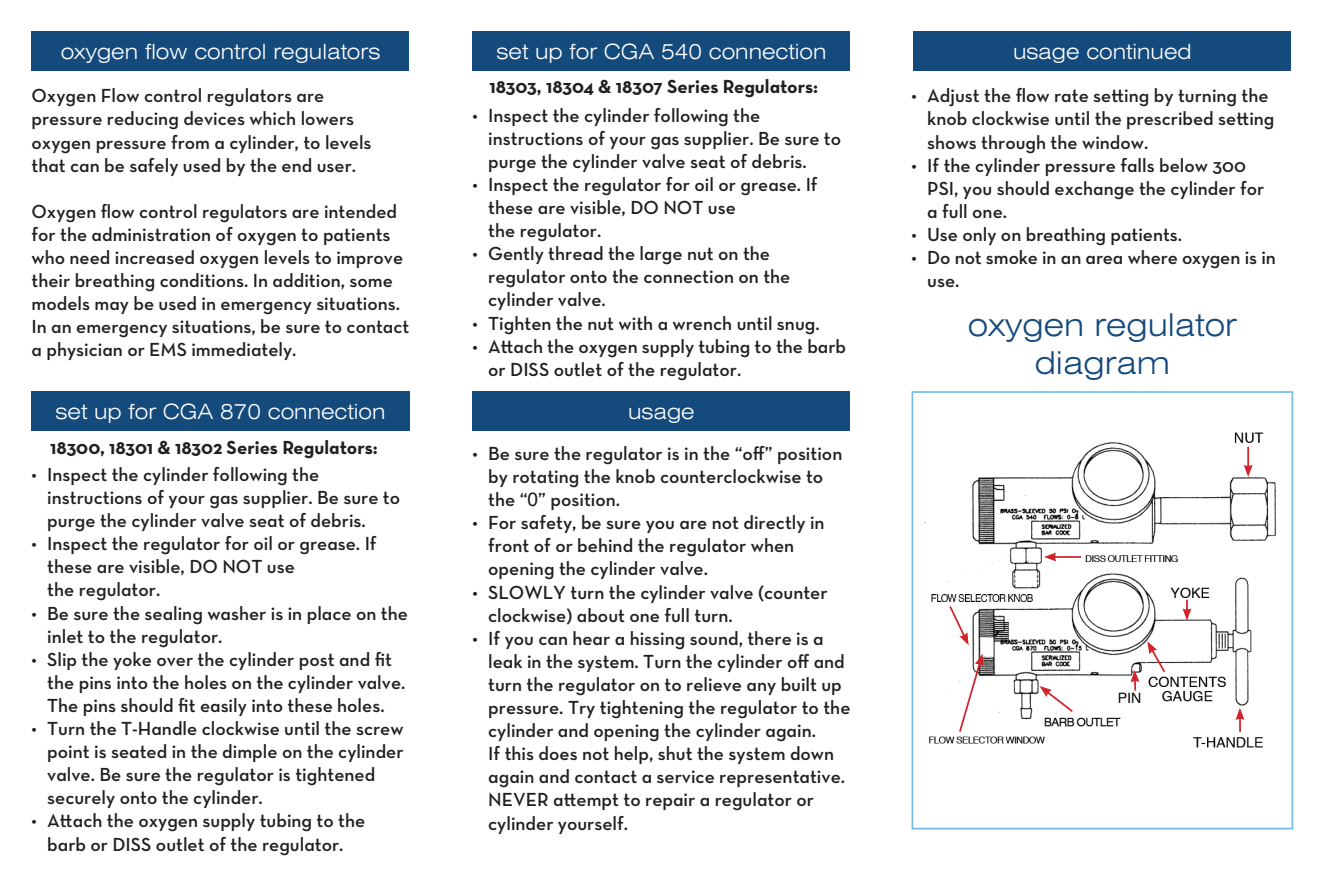
<style>
.page{position:relative;width:1323px;height:882px;background:#fff}
.page>*{position:absolute;margin:0;border:0;box-sizing:border-box;transform-origin:0 0}
.t1{font:300 expanded 31.5px/37.8px "Swiss 721 BT";color:#144a7c;text-align:center}
.t2{font:300 expanded 21px "Swiss 721 BT";color:#fff}
.t3{font:19.25px/23.1px "Neutraface Text Demi Alt";color:#231f20}
.t4{font:19.25px "Neutraface Text Bold Alt";color:#231f20}
.s1{font-family:"Helvetica"}
</style>
<div class="page">
<div style="left:32px;top:32px;width:378px;height:39px;background:#144a7c"></div>
<div style="left:32px;top:391px;width:378px;height:40px;background:#144a7c"></div>
<div style="left:472px;top:32px;width:378px;height:39px;background:#144a7c"></div>
<div style="left:472px;top:391px;width:378px;height:40px;background:#144a7c"></div>
<div style="left:913px;top:32px;width:378px;height:39px;background:#144a7c"></div>
<img style="left:924px;top:432px;width:352px;height:316px">
<div style="left:912px;top:391px;width:381px;height:439px;border:2px solid #78bde8"></div>
<svg style="left:948px;top:604px;width:21px;height:41px"></svg>
<svg style="left:958px;top:654px;width:25px;height:80px"></svg>
<svg style="left:1040px;top:686px;width:35px;height:28px"></svg>
<svg style="left:1147px;top:641px;width:20px;height:33px"></svg>
<svg style="left:1236px;top:708px;width:8px;height:24px"></svg>
<svg style="left:1131px;top:670px;width:8px;height:21px"></svg>
<hr style="left:1054px;top:556px;width:27px;height:2px;background:#d1232a">
<svg style="left:1044px;top:553px;width:12px;height:8px"></svg>
<hr style="left:1247px;top:447px;width:2px;height:20px;background:#d1232a">
<svg style="left:1244px;top:465px;width:9px;height:12px"></svg>
<svg style="left:1183px;top:600px;width:8px;height:21px"></svg>
<p class="t2" style="left:61px;top:39px;width:321px">oxygen flow control regulators</p>
<p class="t3" style="left:32px;top:84px;width:342px">Oxygen Flow control regulators are pressure reducing devices which lowers oxygen pressure from a cylinder, to levels that can be safely used by the end user.</p>
<p class="t3" style="left:32px;top:200px;width:379px">Oxygen flow control regulators are intended for the administration of oxygen to patients who need increased oxygen levels to improve their breathing conditions. In addition, some models may be used in emergency situations.<br>In an emergency situations, be sure to contact a physician or EMS immediately.</p>
<p class="t2" style="left:56px;top:399px;width:331px">set up for CGA 870 connection</p>
<p class="t4" style="left:50px;top:435px;width:329px">18300, 18301 &amp; 18302 Series Regulators:</p>
<p class="t3" style="left:47px;top:463px;width:354px;text-indent:-16px">• Inspect the cylinder following the instructions of your gas supplier. Be sure to purge the cylinder valve seat of debris.</p>
<p class="t3" style="left:47px;top:532px;width:331px;text-indent:-16px">• Inspect the regulator for oil or grease. If these are visible, DO NOT use<br>the regulator.</p>
<p class="t3" style="left:47px;top:601px;width:362px;text-indent:-16px">• Be sure the sealing washer is in place on the inlet to the regulator.</p>
<p class="t3" style="left:47px;top:647px;width:360px;text-indent:-16px">• Slip the yoke over the cylinder post and fit the pins into the holes on the cylinder valve.<br>The pins should fit easily into these holes.</p>
<p class="t3" style="left:47px;top:717px;width:358px;text-indent:-16px">• Turn the T-Handle clockwise until the screw point is seated in the dimple on the cylinder valve. Be sure the regulator is tightened securely onto the cylinder.</p>
<p class="t3" style="left:32px;top:809px;width:335px;text-align:center">• Attach the oxygen supply tubing to the barb or DISS outlet of the regulator.</p>
<p class="t2" style="left:497px;top:39px;width:331px">set up for CGA 540 connection</p>
<p class="t4" style="left:489px;top:74px;width:330px">18303, 18304 &amp; 18307 Series Regulators:</p>
<p class="t3" style="left:472px;top:103px;width:289px">• Inspect the cylinder following the</p>
<p class="t3" style="left:488px;top:126px;width:354px">instructions of your gas supplier. Be sure to purge the cylinder valve seat of debris.</p>
<p class="t3" style="left:472px;top:173px;width:347px">• Inspect the regulator for oil or grease. If</p>
<p class="t3" style="left:488px;top:196px;width:249px">these are visible, DO NOT use the regulator.</p>
<p class="t3" style="left:488px;top:242px;width:304px;text-indent:-16px">• Gently thread the large nut on the regulator onto the connection on the cylinder valve.</p>
<p class="t3" style="left:472px;top:311px;width:349px">• Tighten the nut with a wrench until snug.</p>
<p class="t3" style="left:488px;top:334px;width:359px;text-indent:-16px">• Attach the oxygen supply tubing to the barb or DISS outlet of the regulator.</p>
<p class="t2" style="left:628px;top:399px;width:68px">usage</p>
<p class="t3" style="left:488px;top:442px;width:356px;text-indent:-16px">• Be sure the regulator is in the “off” position by rotating the knob counterclockwise to the “<span class="s1">0</span>” position.</p>
<p class="t3" style="left:488px;top:511px;width:338px;text-indent:-16px">• For safety, be sure you are not directly in front of or behind the regulator when opening the cylinder valve.</p>
<p class="t3" style="left:488px;top:580px;width:341px;text-indent:-16px">• SLOWLY turn the cylinder valve (counter clockwise) about one full turn.</p>
<p class="t3" style="left:488px;top:626px;width:358px;text-indent:-16px">• If you can hear a hissing sound, there is a leak in the system. Turn the cylinder off and</p>
<p class="t3" style="left:488px;top:673px;width:364px">turn the regulator on to relieve any built up pressure. Try tightening the regulator to the cylinder and opening the cylinder again.<br>If this does not help, shut the system down again and contact a service representative.<br>NEVER attempt to repair a regulator or cylinder yourself.</p>
<p class="t2" style="left:1013px;top:39px;width:180px">usage continued</p>
<p class="t3" style="left:927px;top:84px;width:349px;text-indent:-16px">• Adjust the flow rate setting by turning the knob clockwise until the prescribed setting</p>
<p class="t3" style="left:927px;top:130px;width:223px">shows through the window.</p>
<p class="t3" style="left:927px;top:153px;width:339px;text-indent:-16px">• If the cylinder pressure falls below 300<br>PSI, you should exchange the cylinder for a full one.</p>
<p class="t3" style="left:912px;top:223px;width:272px">• Use only on breathing patients.</p>
<p class="t3" style="left:927px;top:246px;width:350px;text-indent:-16px">• Do not smoke in an area where oxygen is in use.</p>
<p class="t1" style="left:968px;top:306px;width:270px">oxygen regulator diagram</p>
</div>
